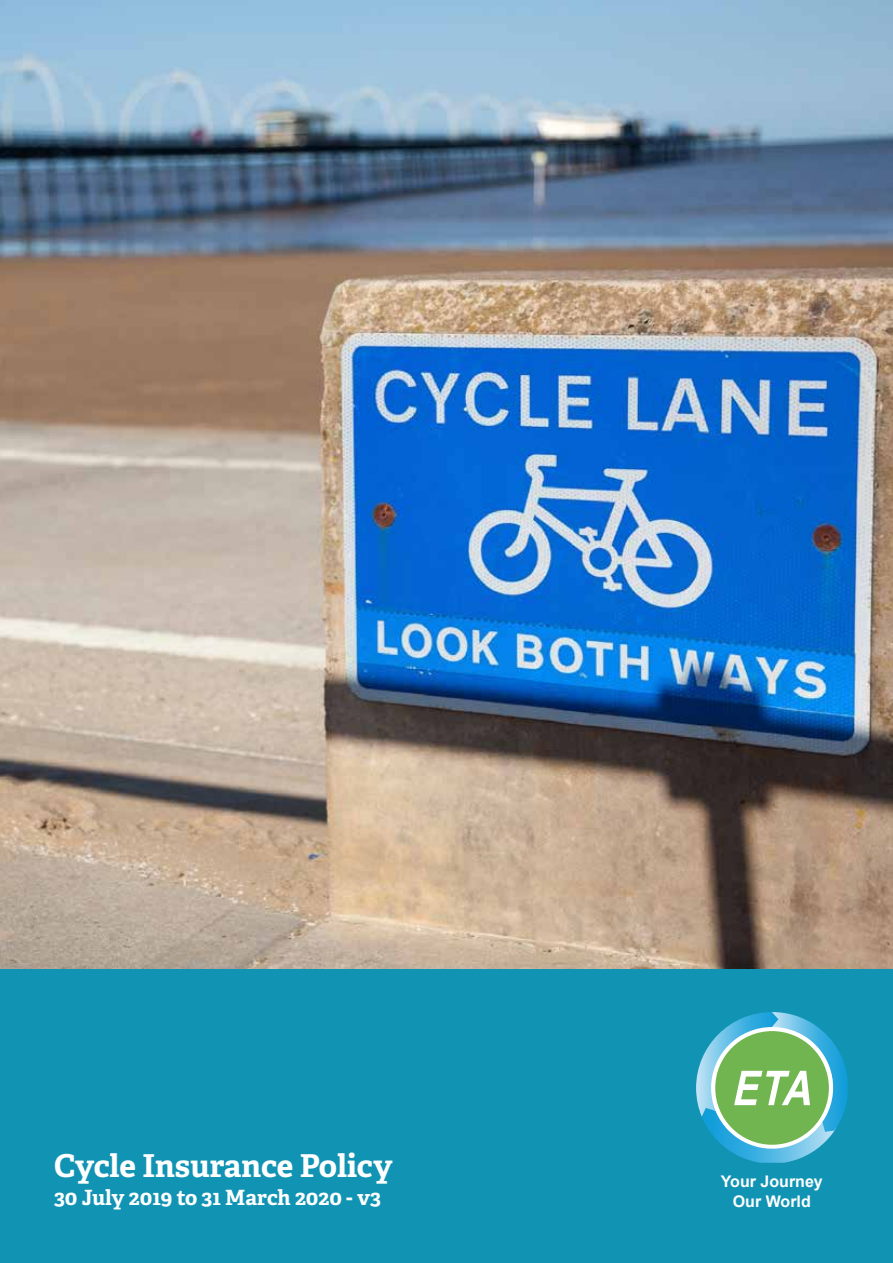
<style>
.page{position:relative;width:893px;height:1263px;background:#fff}
.page>*{position:absolute;margin:0;border:0;box-sizing:border-box;transform-origin:0 0}
.t1{font:700 31.5px "Adelle Basic";color:#fff}
.t2{font:700 21px "Adelle Basic";letter-spacing:-.005em;color:#fff}
.t3{font:700 16.05px/19.2px "Arial";color:#fff;text-align:center}
</style>
<div class="page">
<img style="left:0;top:0;width:893px;height:969px">
<div style="left:0;top:969px;width:893px;height:294px;background:#1194b4"></div>
<svg style="left:696px;top:1012px;width:152px;height:151px"></svg>
<h1 class="t1" style="left:54px;top:1146px;width:340px">Cycle Insurance Policy</h1>
<p class="t2" style="left:54px;top:1184px;width:329px">30 July 2019 to 31 March 2020 - v3</p>
<p class="t3" style="left:721px;top:1173px;width:104px">Your Journey<br>Our World</p>
</div>
